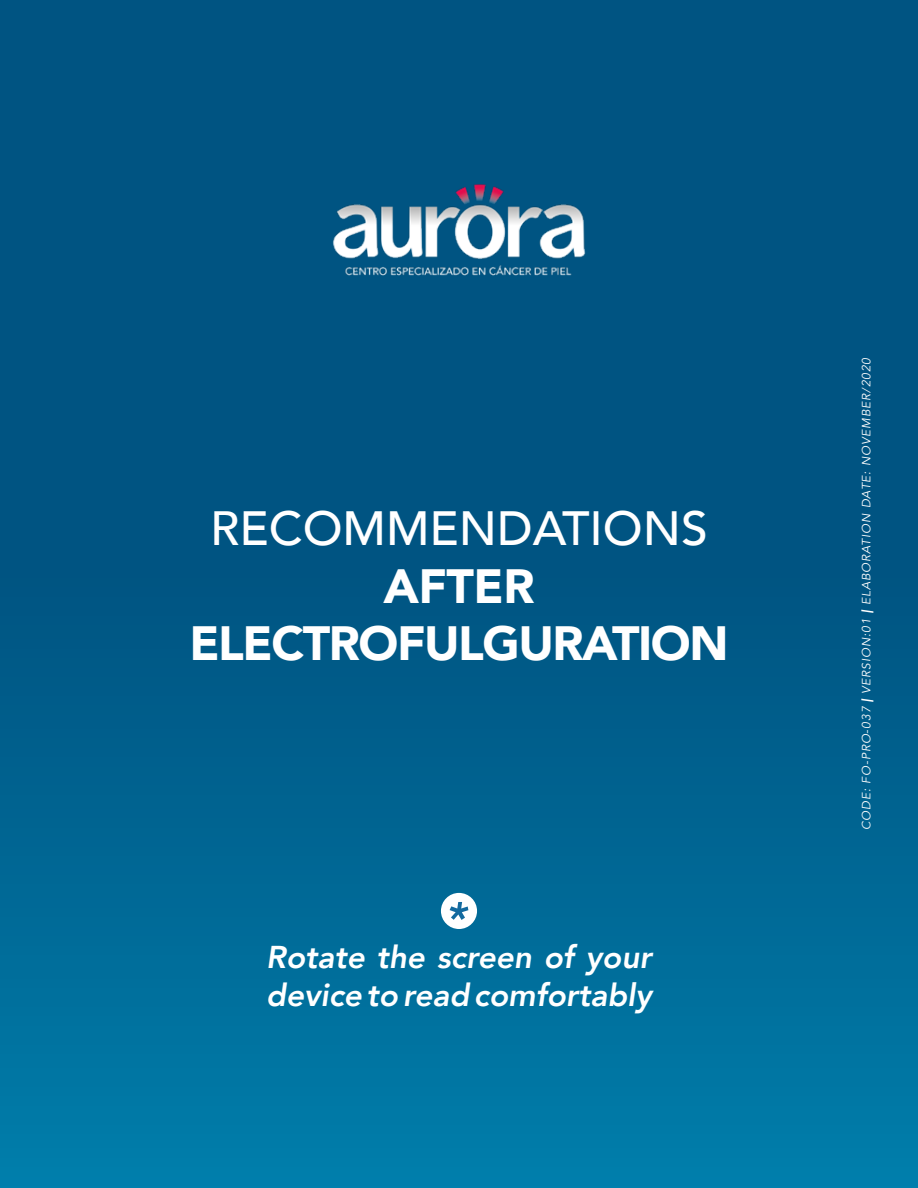
<style>
.page{position:relative;width:918px;height:1188px;background:#fff}
.page>*{position:absolute;margin:0;border:0;box-sizing:border-box;transform-origin:0 0}
.t1{font:900 48px/57.6px "Avenir";letter-spacing:-.03em;color:#fff;text-align:center}
.t2{font:500 48px "Avenir";color:#fff}
.t3{font:italic 800 31.5px/37.8px "Avenir";color:#fff}
.t4{font:italic 12px "Avenir";letter-spacing:.07em;color:#fff}
.s1{font-weight:900}
</style>
<div class="page">
<div style="left:0;top:0;width:918px;height:1188px;background:linear-gradient(to bottom,#004a78,#0074a1)"></div>
<img style="left:328px;top:182px;width:262px;height:95px">
<div style="left:441px;top:893px;width:36px;height:36px;background:#fff;border-radius:50%"></div>
<svg style="left:450px;top:902px;width:18px;height:18px"></svg>
<h1 class="t2" style="left:210px;top:487px;width:499px">RECOMMENDATIONS</h1>
<h1 class="t1" style="left:189px;top:556px;width:541px">AFTER<br>ELECTROFULGURATION</h1>
<h2 class="t3" style="left:266px;top:938px;width:387px">Rotate the screen of your device to read comfortably</h2>
<p class="t4" style="left:859px;top:830px;width:474px;rotate:-90deg">CODE: FO-PRO-037 <span class="s1">|</span> VERSION:01 <span class="s1">|</span> ELABORATION DATE: NOVEMBER/2020</p>
</div>
